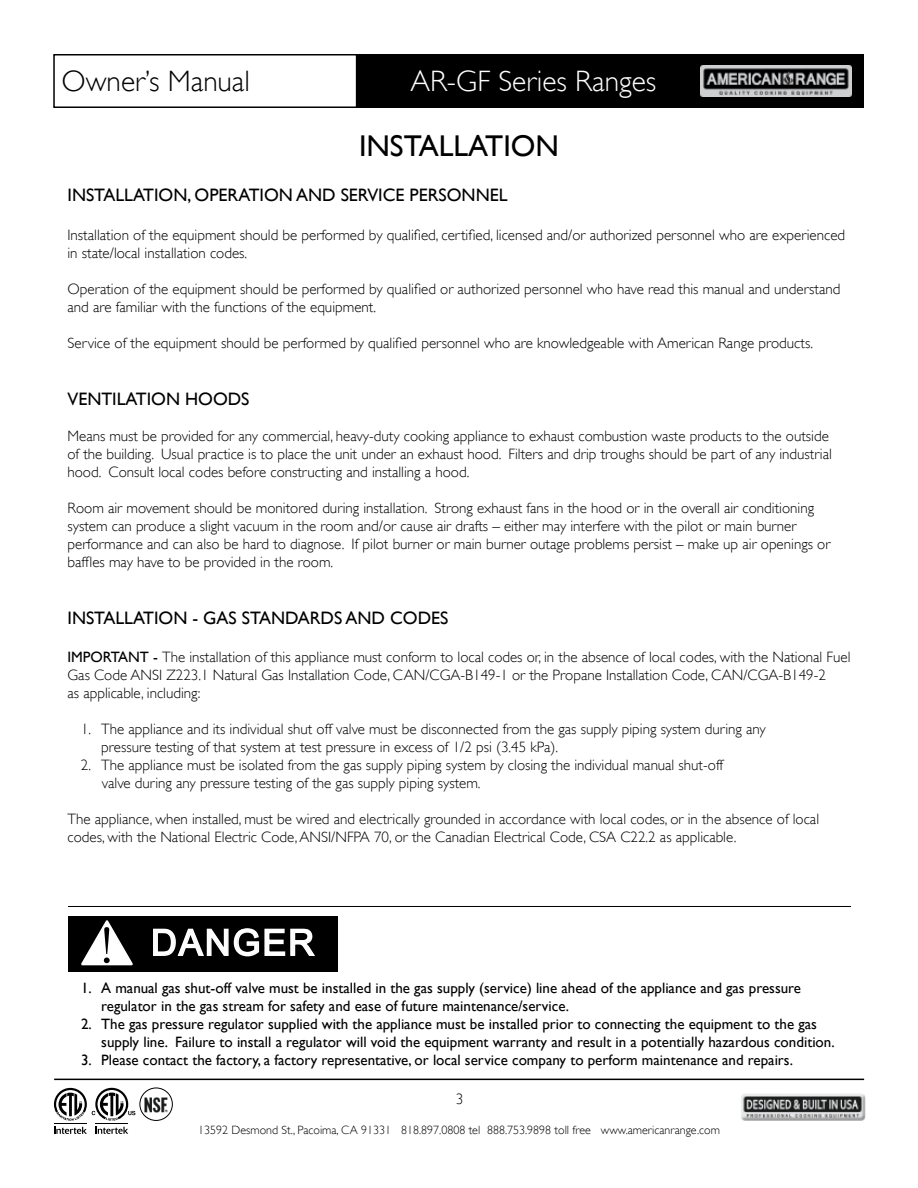
<style>
.page{position:relative;width:918px;height:1188px;background:#fff}
.page>*{position:absolute;margin:0;border:0;box-sizing:border-box;transform-origin:0 0}
.t1{font:36px "Arial";letter-spacing:.05em;color:#fff}
.t2{font:30px "Gill Sans";color:#000}
.t3{font:300 29.55px "Gill Sans";color:#fff}
.t4{font:300 29.55px "Gill Sans";color:#000}
.t5{font:18px "Gill Sans";color:#000}
.t6{font:300 15px/18px "Gill Sans";color:#000}
.t7{font:15px/18px "Gill Sans";color:#000}
.t8{font:300 12px "Gill Sans";color:#000}
.s1{font-weight:400}
.s2{font-family:"Optima";font-size:51px;color:#000}
</style>
<div class="page">
<hr style="left:54px;top:1079px;width:810px;height:1px;background:#000">
<img style="left:741px;top:1094px;width:125px;height:27px">
<div style="left:68px;top:916px;width:270px;height:56px;background:#000"></div>
<svg style="left:153px;top:928px;width:162px;height:29px"></svg>
<svg style="left:81px;top:920px;width:52px;height:46px"></svg>
<hr style="left:68px;top:906px;width:783px;height:1px;background:#000">
<div style="left:53px;top:54px;width:304px;height:54px;border:2px solid #000"></div>
<div style="left:356px;top:54px;width:508px;height:54px;background:#000"></div>
<img style="left:700px;top:66px;width:152px;height:30px">
<svg style="left:54px;top:1127px;width:33px;height:7px"></svg>
<hr style="left:54px;top:1123px;width:33px;height:1px;background:#000">
<svg style="left:95px;top:1127px;width:33px;height:7px"></svg>
<hr style="left:95px;top:1123px;width:33px;height:1px;background:#000">
<svg style="left:54px;top:1088px;width:81px;height:33px"></svg>
<div style="left:139px;top:1088px;width:34px;height:33px;border:1px solid #000;border-radius:50%"></div>
<img style="left:145px;top:1097px;width:22px;height:15px">
<h3 class="t4" style="left:62px;top:58px;width:190px">Owner’s Manual</h3>
<h3 class="t3" style="left:410px;top:58px;width:248px">AR-GF Series Ranges</h3>
<h2 class="t2" style="left:359px;top:128px;width:201px">INSTALLATION</h2>
<p class="t5" style="left:68px;top:185px;width:16px">Insta</p>
<p class="t5" style="left:115px;top:185px;width:90px">llation, Operati</p>
<p class="t5" style="left:264px;top:185px;width:46px">on and</p>
<p class="t5" style="left:341px;top:185px;width:47px">Service</p>
<p class="t5" style="left:410px;top:185px;width:65px">Personne</p>
<p class="t5" style="left:499px;top:185px;width:10px">l</p>
<p class="t6" style="left:68px;top:226px;width:779px">Installation of the equipment should be performed by qualified, certified, licensed and/or authorized personnel who are experienced in state/local installation codes.</p>
<p class="t6" style="left:68px;top:280px;width:775px">Operation of the equipment should be performed by qualified or authorized personnel who have read this manual and understand and are familiar with the functions of the equipment.</p>
<p class="t6" style="left:68px;top:334px;width:747px">Service of the equipment should be performed by qualified personnel who are knowledgeable with American Range products.</p>
<p class="t5" style="left:68px;top:389px;width:184px">VENTILATION HOODS</p>
<p class="t6" style="left:68px;top:427px;width:766px">Means must be provided for any commercial, heavy-duty cooking appliance to exhaust combustion waste products to the outside of the building. Usual practice is to place the unit under an exhaust hood. Filters and drip troughs should be part of any industrial hood. Consult local codes before constructing and installing a hood.</p>
<p class="t6" style="left:68px;top:499px;width:764px">Room air movement should be monitored during installation. Strong exhaust fans in the hood or in the overall air conditioning system can produce a slight vacuum in the room and/or cause air drafts – either may interfere with the pilot or main burner performance and can also be hard to diagnose. If pilot burner or main burner outage problems persist – make up air openings or baffles may have to be provided in the room.</p>
<p class="t5" style="left:68px;top:608px;width:16px">Installation</p>
<p class="t5" style="left:192px;top:608px;width:71px">- Gas Standards</p>
<p class="t5" style="left:346px;top:608px;width:14px">and</p>
<p class="t5" style="left:390px;top:608px;width:25px">Codes</p>
<p class="t7" style="left:68px;top:648px;width:15px">Important</p>
<p class="t6" style="left:68px;top:647px;width:785px;text-indent:86px"><span class="s1">-</span> The installation of this appliance must conform to local codes or, in the absence of local codes, with the National Fuel<br>Gas Code ANSI Z223.1 Natural Gas Installation Code, CAN/CGA-B149-1 or the Propane Installation Code, CAN/CGA-B149-2<br>as applicable, including:</p>
<p class="t6" style="left:101px;top:719px;width:666px;text-indent:-20px">1. The appliance and its individual shut off valve must be disconnected from the gas supply piping system during any pressure testing of that system at test pressure in excess of 1/2 psi (3.45 kPa).</p>
<p class="t6" style="left:102px;top:755px;width:623px;text-indent:-21px">2. The appliance must be isolated from the gas supply piping system by closing the individual manual shut-off valve during any pressure testing of the gas supply piping system.</p>
<p class="t6" style="left:67px;top:809px;width:753px">The appliance, when installed, must be wired and electrically grounded in accordance with local codes, or in the absence of local codes, with the National Electric Code, ANSI/NFPA 70, or the Canadian Electrical Code, CSA C22.2 as applicable.</p>
<h1 class="t1" style="left:98px;top:919px;width:217px"><span class="s2">!</span> DANGER</h1>
<p class="t7" style="left:101px;top:978px;width:701px;text-indent:-20px">1. A manual gas shut-off valve must be installed in the gas supply (service) line ahead of the appliance and gas pressure regulator in the gas stream for safety and ease of future maintenance/service.</p>
<p class="t7" style="left:101px;top:1014px;width:735px;text-indent:-20px">2. The gas pressure regulator supplied with the appliance must be installed prior to connecting the equipment to the gas supply line. Failure to install a regulator will void the equipment warranty and result in a potentially hazardous condition.</p>
<p class="t7" style="left:81px;top:1050px;width:713px">3. Please contact the factory, a factory representative, or local service company to perform maintenance and repairs.</p>
<p class="t6" style="left:456px;top:1090px;width:9px">3</p>
<p class="t8" style="left:198px;top:1120px;width:523px">13592 Desmond St., Pacoima, CA 91331 818.897.0808 tel 888.753.9898 toll free www.americanrange.com</p>
</div>
